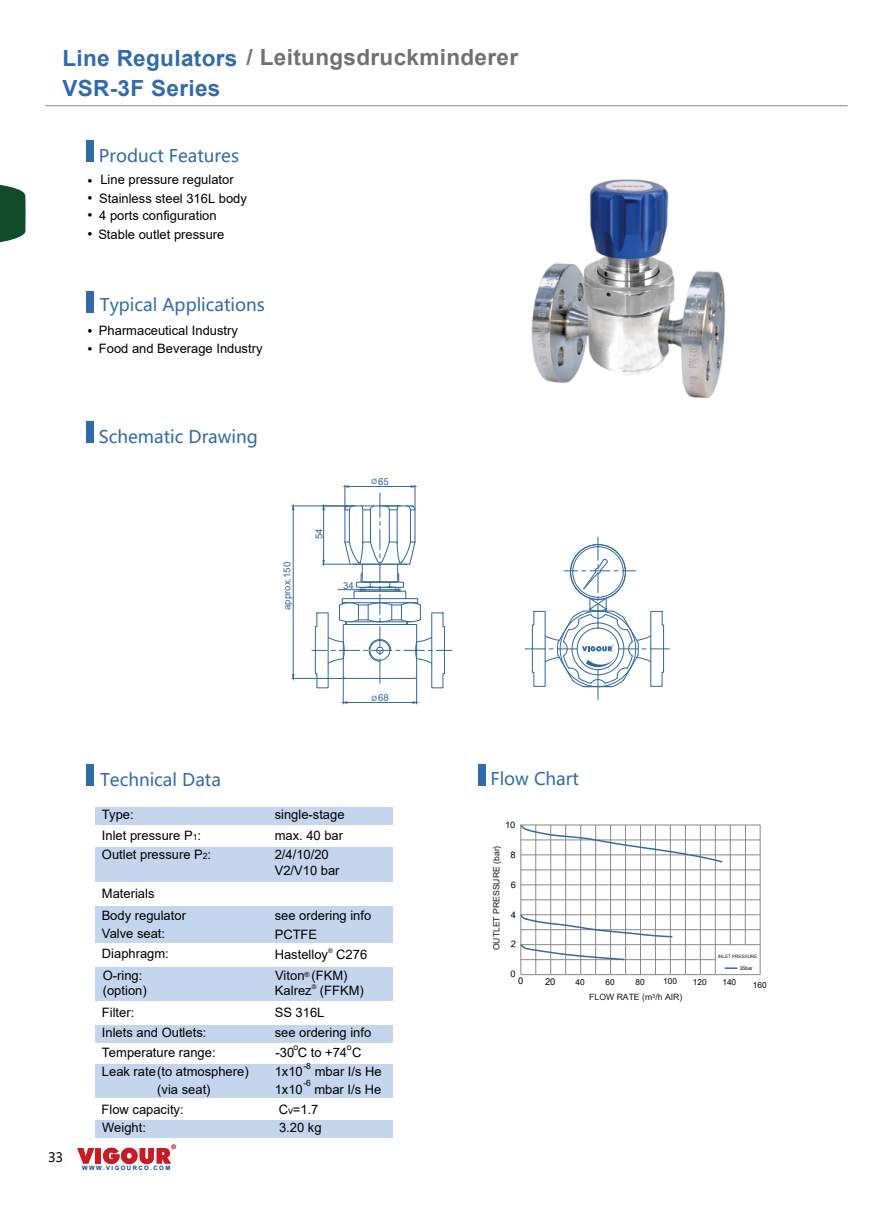
<style>
.page{position:relative;width:893px;height:1212px;background:#fff}
.page>*{position:absolute;margin:0;border:0;box-sizing:border-box;transform-origin:0 0}
.t1{font:700 22.35px "Arial";letter-spacing:.015em;color:#727171}
.t2{font:700 22.35px "Arial";letter-spacing:.015em;color:#316bab}
.t3{font:17.25px "Microsoft Ya Hei";color:#316bab}
.t4{font:14.4px/18.1px "Arial";color:#000}
.t5{font:12.9px/15px "Arial";color:#000}
.t6{font:12.9px "Microsoft Ya Hei";color:#000}
.t7{font:9.6px "Arial";color:#3167a1}
.t8{font:9.3px "Arial";color:#040000}
.t9{font:8.7px "Arial";color:#231815}
.t10{font:8.7px "Arial";color:#000}
.t11{font:8.25px "Arial";color:#040000}
.t12{font:7.2px "Arial";color:#2f67a1}
.t13{font:6.3px "Arial";color:#000}
.t14{font:700 6px "Arial";letter-spacing:.24em;color:#113f8b}
.t15{font:5.1px "Arial";color:#040000}
.t16{font:4.5px "Arial";color:#231815}
.s1{color:#316bab}
.s2{font-size:14.4px}
.s3{font-size:8.7px}
.s4{font-size:10.05px}
</style>
<div class="page">
<hr style="left:45px;top:105px;width:803px;height:1px;background:#727171">
<svg style="left:77px;top:1148px;width:17px;height:15px"></svg>
<div style="left:95px;top:1148px;width:6px;height:15px;background:#ca1b24"></div>
<svg style="left:103px;top:1144px;width:73px;height:20px"></svg>
<svg style="left:0;top:184px;width:26px;height:59px;background:#36684b"></svg>
<div style="left:95px;top:807px;width:298px;height:17px;background:#c4d6ed"></div>
<div style="left:95px;top:906px;width:298px;height:36px;background:#c4d6ed"></div>
<div style="left:95px;top:967px;width:298px;height:34px;background:#c4d6ed"></div>
<div style="left:95px;top:1025px;width:298px;height:17px;background:#c4d6ed"></div>
<div style="left:95px;top:1120px;width:298px;height:17px;background:#c4d6ed"></div>
<div style="left:95px;top:1064px;width:298px;height:34px;background:#c4d6ed"></div>
<div style="left:95px;top:847px;width:298px;height:35px;background:#c4d6ed"></div>
<div style="left:87px;top:764px;width:7px;height:22px;background:#316bab"></div>
<div style="left:478px;top:764px;width:8px;height:21px;background:#316bab"></div>
<img style="left:531px;top:179px;width:195px;height:220px">
<div style="left:87px;top:140px;width:7px;height:22px;background:#316bab"></div>
<div style="left:87px;top:421px;width:7px;height:22px;background:#316bab"></div>
<hr style="left:292px;top:678px;width:53px;height:1px;background:#3167a1">
<hr style="left:292px;top:505px;width:63px;height:1px;background:#3167a1">
<hr style="left:293px;top:510px;width:1px;height:165px;background:#3167a1">
<svg style="left:292px;top:505px;width:3px;height:5px"></svg>
<svg style="left:312px;top:485px;width:140px;height:219px"></svg>
<svg style="left:525px;top:537px;width:144px;height:162px"></svg>
<div style="left:87px;top:291px;width:7px;height:22px;background:#316bab"></div>
<svg style="left:520px;top:824px;width:241px;height:152px"></svg>
<h1 class="t1" style="left:62px;top:42px;width:457px"><span class="s1">Line Regulators</span> / Leitungsdruckminderer</h1>
<h1 class="t2" style="left:62px;top:73px;width:160px">VSR-3F Series</h1>
<h2 class="t3" style="left:99px;top:144px;width:142px">Product Features</h2>
<p class="t5" style="left:88px;top:172px;width:148px"><span class="s2">•</span> Line pressure regulator</p>
<p class="t5" style="left:87px;top:208px;width:131px"><span class="s2">•</span> 4 ports configuration</p>
<p class="t5" style="left:87px;top:227px;width:139px"><span class="s2">•</span> Stable outlet pressure</p>
<p class="t5" style="left:87px;top:191px;width:161px"><span class="s2">•</span> Stainless steel 316L body</p>
<h2 class="t3" style="left:100px;top:293px;width:166px">Typical Applications</h2>
<p class="t4" style="left:87px;top:322px;width:7px">• •</p>
<p class="t5" style="left:99px;top:322px;width:165px;line-height:18px">Pharmaceutical Industry<br>Food and Beverage Industry</p>
<h2 class="t3" style="left:99px;top:425px;width:160px">Schematic Drawing</h2>
<p class="t7" style="left:280px;top:610px;width:50px;rotate:-90deg">approx.150</p>
<p class="t7" style="left:313px;top:539px;width:12px;rotate:-90deg">54</p>
<p class="t7" style="left:378px;top:475px;width:12px">65</p>
<p class="t12" style="left:371px;top:477px;width:7px">Ø</p>
<p class="t7" style="left:343px;top:579px;width:12px">34</p>
<p class="t7" style="left:378px;top:691px;width:12px">68</p>
<p class="t12" style="left:372px;top:693px;width:7px">Ø</p>
<h2 class="t3" style="left:100px;top:768px;width:122px">Technical Data</h2>
<h2 class="t3" style="left:491px;top:767px;width:90px">Flow Chart</h2>
<p class="t5" style="left:102px;top:806px;width:33px">Type:</p>
<p class="t5" style="left:275px;top:806px;width:71px">single-stage</p>
<p class="t5" style="left:102px;top:827px;width:101px">Inlet pressure P<span class="s3">1</span>:</p>
<p class="t5" style="left:275px;top:827px;width:70px">max. 40 bar</p>
<p class="t5" style="left:102px;top:847px;width:111px">Outlet pressure P<span class="s3">2</span>:</p>
<p class="t5" style="left:275px;top:847px;width:66px;line-height:15.6px">2/4/10/20<br>V2/V10 bar</p>
<p class="t5" style="left:102px;top:883px;width:86px;line-height:21.5px">Materials<br>Body regulator</p>
<p class="t5" style="left:275px;top:908px;width:98px">see ordering info</p>
<p class="t5" style="left:102px;top:923px;width:68px;line-height:20px">Valve seat:<br>Diaphragm:</p>
<p class="t5" style="left:275px;top:927px;width:44px">PCTFE</p>
<p class="t5" style="left:275px;top:947px;width:55px">Hastelloy</p>
<p class="t13" style="left:328px;top:946px;width:6px">®</p>
<p class="t5" style="left:336px;top:947px;width:32px">C276</p>
<p class="t9" style="left:490px;top:950px;width:106px;rotate:-90deg">OUTLET PRESSURE (bar)</p>
<p class="t16" style="left:718px;top:953px;width:41px">INLET PRESSURE</p>
<p class="t6" style="left:48px;top:1149px;width:17px">33</p>
<p class="t5" style="left:103px;top:968px;width:45px">O-ring: (option)</p>
<p class="t5" style="left:275px;top:968px;width:74px">Viton<sup>®</sup> (FKM)<br>Kalrez</p>
<p class="t13" style="left:312px;top:982px;width:6px">®</p>
<p class="t5" style="left:320px;top:983px;width:45px">(FFKM)</p>
<p class="t5" style="left:102px;top:1005px;width:34px">Filter:</p>
<p class="t5" style="left:275px;top:1005px;width:51px">SS 316L</p>
<p class="t5" style="left:102px;top:1025px;width:106px">Inlets and Outlets:</p>
<p class="t5" style="left:275px;top:1025px;width:98px">see ordering info</p>
<p class="t10" style="left:294px;top:1041px;width:6px">o</p>
<p class="t10" style="left:347px;top:1041px;width:6px">o</p>
<p class="t5" style="left:102px;top:1045px;width:115px">Temperature range:</p>
<p class="t5" style="left:276px;top:1045px;width:87px">-30 C to +74 C</p>
<p class="t10" style="left:303px;top:1060px;width:9px">-8</p>
<p class="t5" style="left:102px;top:1064px;width:148px">Leak rate (to atmosphere)</p>
<p class="t5" style="left:275px;top:1064px;width:109px">1x10 mbar I/s He</p>
<p class="t10" style="left:303px;top:1077px;width:9px">-6</p>
<p class="t5" style="left:157px;top:1081px;width:55px">(via seat)</p>
<p class="t5" style="left:275px;top:1081px;width:108px">1x10 mbar I/s He</p>
<p class="t5" style="left:102px;top:1120px;width:45px">Weight:</p>
<p class="t5" style="left:279px;top:1120px;width:44px">3.20 kg</p>
<p class="t5" style="left:102px;top:1101px;width:84px">Flow capacity:</p>
<p class="t5" style="left:279px;top:1101px;width:41px">C<span class="s4">v</span>=1.7</p>
<p class="t14" style="left:82px;top:1164px;width:90px">WWW.VIGOURCO.COM</p>
<p class="t15" style="left:740px;top:964px;width:14px">35bar</p>
<p class="t8" style="left:518px;top:974px;width:7px">0</p>
<p class="t8" style="left:545px;top:975px;width:12px">20</p>
<p class="t11" style="left:576px;top:976px;width:11px">40</p>
<p class="t11" style="left:606px;top:976px;width:11px">60</p>
<p class="t11" style="left:635px;top:977px;width:11px">80</p>
<p class="t11" style="left:663px;top:976px;width:15px">100</p>
<p class="t11" style="left:693px;top:976px;width:15px">120</p>
<p class="t11" style="left:722px;top:976px;width:15px">140</p>
<p class="t11" style="left:753px;top:979px;width:15px">160</p>
<p class="t9" style="left:589px;top:991px;width:94px">FLOW RATE (m<sup>3</sup>/h AIR)</p>
</div>
